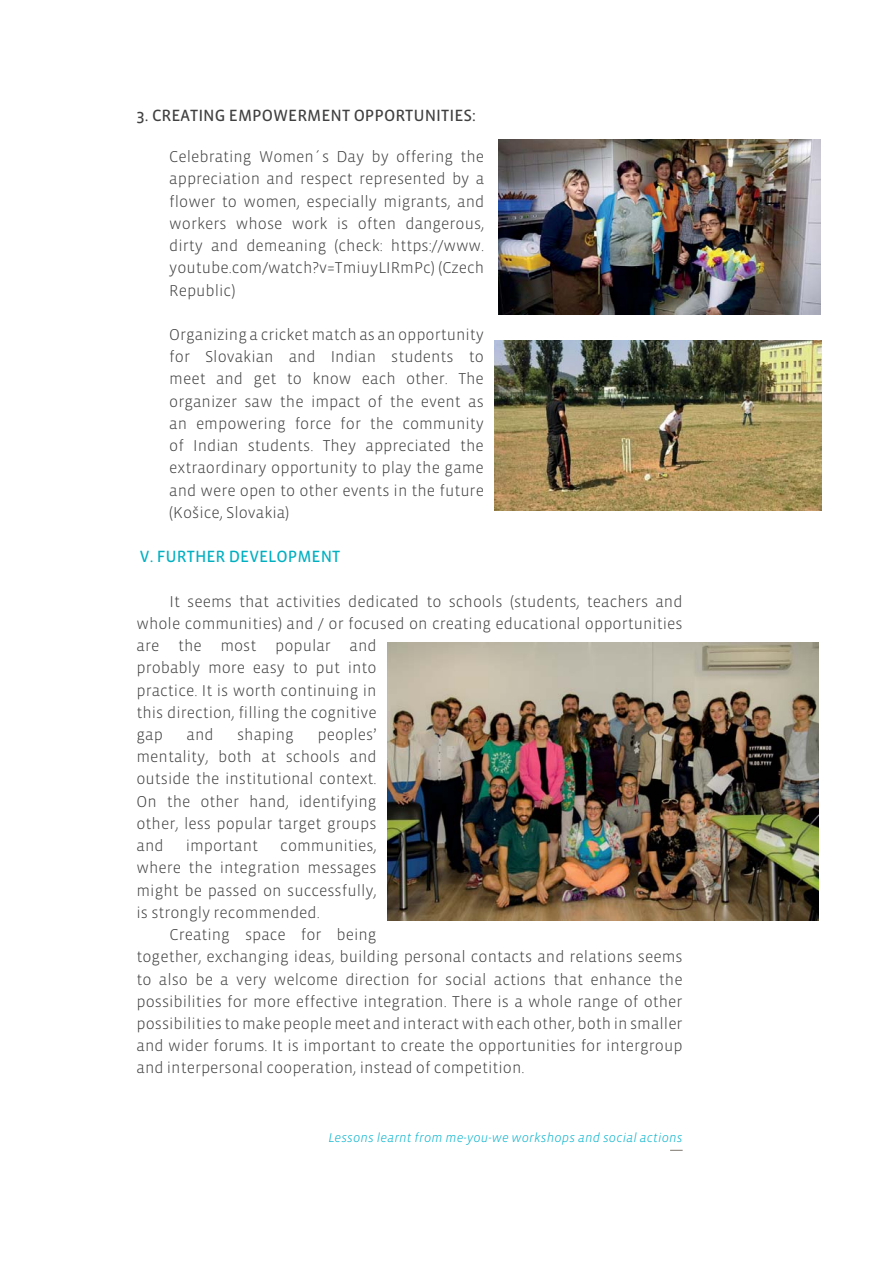
<style>
.page{position:relative;width:893px;height:1263px;background:#fff}
.page>*{position:absolute;margin:0;border:0;box-sizing:border-box;transform-origin:0 0}
.t1{font:16.65px "Vista Sans PL";color:#404041}
.t2{font:16.65px "Vista Sans PL";color:#00b0c1}
.t3{font:300 16.05px/22.2px "Vista Sans PL";color:#404041;text-align:justify}
.t4{font:italic 300 12.9px "Vista Sans PL";letter-spacing:.01em;color:#00b1cc}
</style>
<div class="page">
<svg style="left:670px;top:1150px;width:13px;height:1px"></svg>
<img style="left:498px;top:140px;width:323px;height:175px">
<img style="left:494px;top:340px;width:327px;height:171px">
<img style="left:387px;top:642px;width:431px;height:278px">
<p class="t1" style="left:137px;top:108px;width:341px">3. CREATING EMPOWERMENT OPPORTUNITIES:</p>
<p class="t3" style="left:169px;top:147px;width:316px">Celebrating Women´s Day by offering the appreciation and respect represented by a flower to women, especially migrants, and workers whose work is often dangerous, dirty and demeaning (check: https://www. youtube.com/watch?v=TmiuyLIRmPc) (Czech Republic)</p>
<p class="t3" style="left:169px;top:325px;width:316px">Organizing a cricket match as an opportunity for Slovakian and Indian students to meet and get to know each other. The organizer saw the impact of the event as an empowering force for the community of Indian students. They appreciated the extraordinary opportunity to play the game and were open to other events in the future (Košice, Slovakia)</p>
<p class="t2" style="left:140px;top:549px;width:202px">V. FURTHER DEVELOPMENT</p>
<p class="t3" style="left:137px;top:591px;width:548px;text-align:left;text-indent:33px">It seems that activities dedicated to schools (students, teachers and whole communities) and / or focused on creating educational opportunities are the most popular and<br>probably more easy to put into<br>practice. It is worth continuing in<br>this direction, filling the cognitive<br>gap</p>
<p class="t3" style="left:137px;top:725px;width:242px;text-indent:181px">peoples’ mentality, both at schools and outside the institutional context.<br>On the other hand, identifying other, less popular target groups and</p>
<p class="t3" style="left:186px;top:725px;width:29px">and</p>
<p class="t3" style="left:237px;top:725px;width:58px">shaping</p>
<p class="t3" style="left:137px;top:836px;width:242px;text-indent:144px">communities, where the integration messages might be passed on successfully, is strongly recommended.</p>
<p class="t3" style="left:137px;top:925px;width:548px;text-align:left;text-indent:33px">Creating space for being<br>together, exchanging ideas, building personal contacts and relations seems to also be a very welcome direction for social actions that enhance the possibilities for more effective integration. There is a whole range of other possibilities to make people meet and interact with each other, both in smaller and wider forums. It is important to create the opportunities for intergroup and interpersonal cooperation, instead of competition.</p>
<p class="t3" style="left:186px;top:836px;width:74px">important</p>
<p class="t4" style="left:328px;top:1130px;width:356px">Lessons learnt from me-you-we workshops and social actions</p>
</div>
